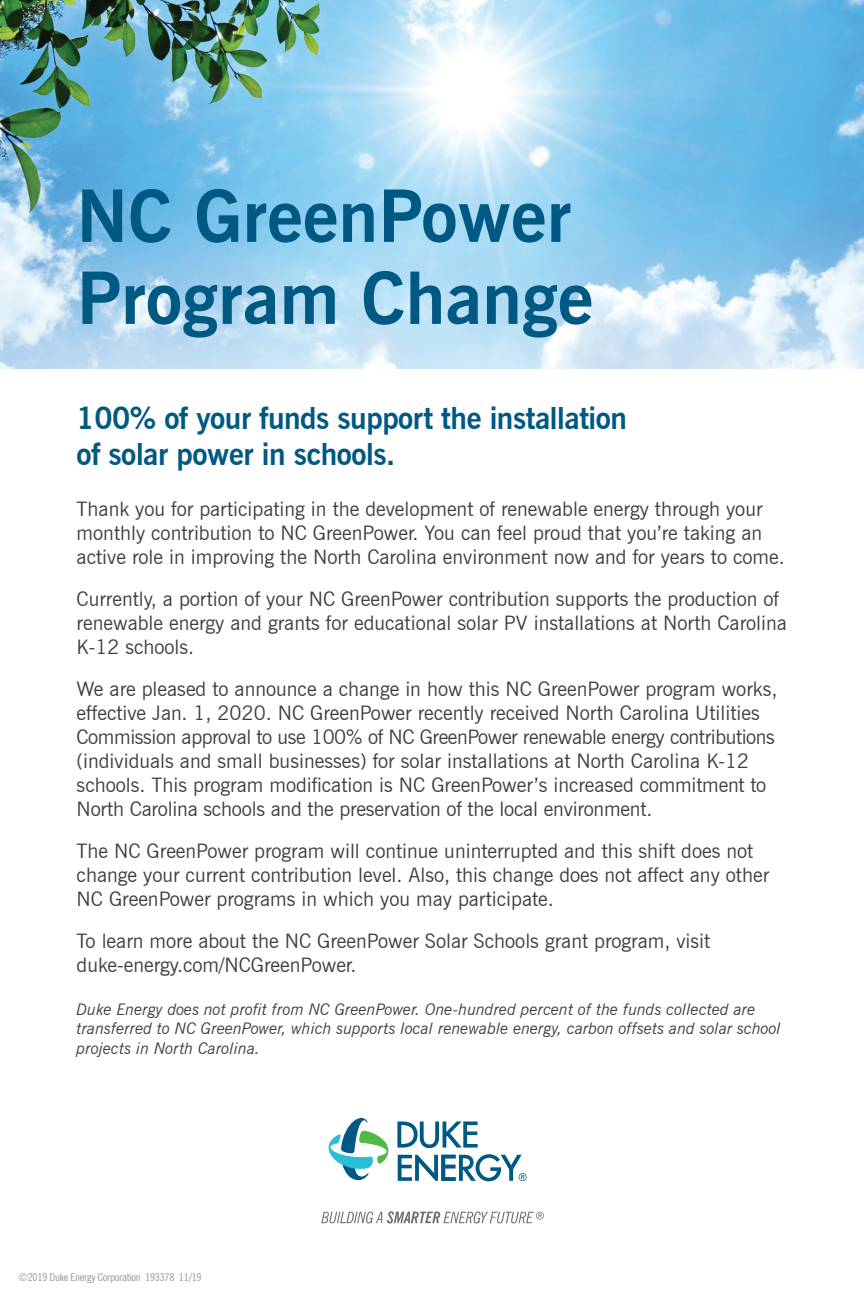
<style>
.page{position:relative;width:864px;height:1296px;background:#fff}
.page>*{position:absolute;margin:0;border:0;box-sizing:border-box;transform-origin:0 0}
.t1{font:700 72px/82px "News Gothic BT";color:#005983}
.t2{font:700 30px/36px "News Gothic BT";letter-spacing:-.015em;color:#005983}
.t3{font:20px/24px "News Gothic BT";color:#3e3e3f}
.t4{font:italic 16px/19.2px "News Gothic BT";color:#3e3e3f}
.Copyright_2sm_Copy{font:condensed 10.8px "News Gothic BT";letter-spacing:-.02em;color:#97999c;scale:1.11 1}
</style>
<div class="page">
<img style="left:0;top:0;width:864px;height:369px">
<svg style="left:328px;top:1118px;width:199px;height:64px"></svg>
<svg style="left:321px;top:1211px;width:223px;height:12px"></svg>
<p class="t1" style="left:77px;top:175px;width:518px">NC GreenPower<br>Program Change</p>
<p class="t2" style="left:77px;top:400px;width:552px">100% of your funds support the installation of solar power in schools.</p>
<p class="t3" style="left:77px;top:497px;width:710px">Thank you for participating in the development of renewable energy through your monthly contribution to NC GreenPower. You can feel proud that you’re taking an active role in improving the North Carolina environment now and for years to come.</p>
<p class="t3" style="left:77px;top:587px;width:712px">Currently, a portion of your NC GreenPower contribution supports the production of renewable energy and grants for educational solar PV installations at North Carolina<br>K-12 schools.</p>
<p class="t3" style="left:77px;top:677px;width:702px">We are pleased to announce a change in how this NC GreenPower program works, effective Jan. 1, 2020. NC GreenPower recently received North Carolina Utilities Commission approval to use 100% of NC GreenPower renewable energy contributions (individuals and small businesses) for solar installations at North Carolina K-12 schools. This program modification is NC GreenPower’s increased commitment to North Carolina schools and the preservation of the local environment.</p>
<p class="t3" style="left:77px;top:839px;width:694px">The NC GreenPower program will continue uninterrupted and this shift does not change your current contribution level. Also, this change does not affect any other<br>NC GreenPower programs in which you may participate.</p>
<p class="t3" style="left:77px;top:929px;width:635px">To learn more about the NC GreenPower Solar Schools grant program, visit duke-energy.com/NCGreenPower.</p>
<p class="t4" style="left:77px;top:1000px;width:706px">Duke Energy does not profit from NC GreenPower. One-hundred percent of the funds collected are transferred to NC GreenPower, which supports local renewable energy, carbon offsets and solar school projects in North Carolina.</p>
<p class="Copyright_2sm_Copy" style="left:18px;top:1271px;width:167px">©2019 Duke Energy Corporation 193378 11/19</p>
</div>
